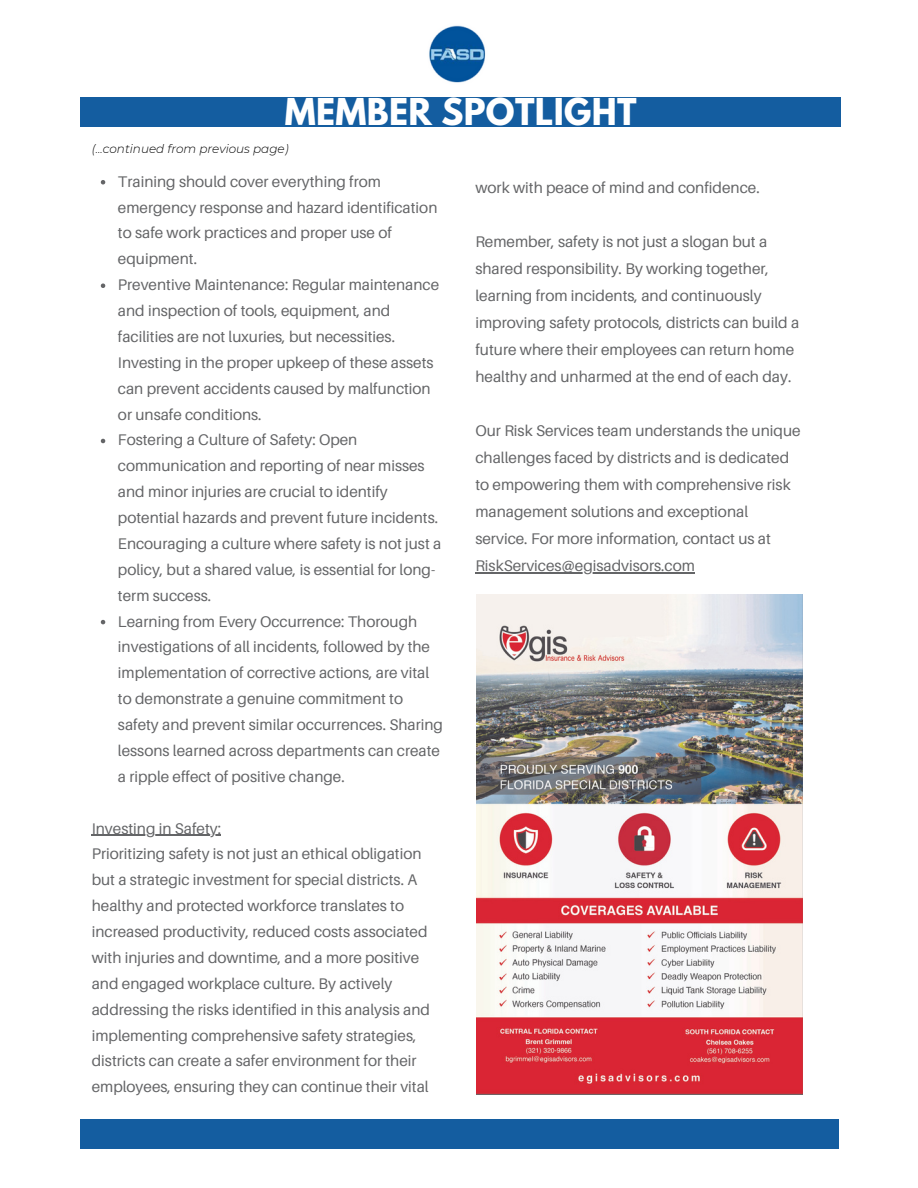
<style>
.page{position:relative;width:918px;height:1188px;background:#fff}
.page>*{position:absolute;margin:0;border:0;box-sizing:border-box;transform-origin:0 0}
.t1{font:700 32.85px "League Spartan";letter-spacing:.01em;color:#fff}
.t2{font:15.45px/25.8px "Aileron";color:#646567}
.t3{font:italic 300 12px "Montserrat";color:#000}
</style>
<div class="page">
<img style="left:429px;top:25px;width:57px;height:58px">
<div style="left:80px;top:97px;width:761px;height:30px;background:#145da0"></div>
<div style="left:81px;top:1119px;width:758px;height:29px;background:#145da0"></div>
<svg style="left:101px;top:180px;width:4px;height:4px"></svg>
<svg style="left:101px;top:283px;width:4px;height:5px"></svg>
<svg style="left:101px;top:439px;width:4px;height:4px"></svg>
<svg style="left:101px;top:620px;width:4px;height:4px"></svg>
<hr style="left:92px;top:835px;width:129px;height:1px;background:#646567">
<hr style="left:475px;top:572px;width:220px;height:1px;background:#646567">
<img style="left:476px;top:594px;width:327px;height:501px">
<h1 class="t1" style="left:285px;top:96px;width:353px">MEMBER SPOTLIGHT</h1>
<p class="t3" style="left:92px;top:141px;width:198px">(...continued from previous page)</p>
<p class="t2" style="left:118px;top:168px;width:327px">Training should cover everything from emergency response and hazard identification to safe work practices and proper use of equipment.<br>Preventive Maintenance: Regular maintenance and inspection of tools, equipment, and facilities are not luxuries, but necessities.<br>Investing in the proper upkeep of these assets can prevent accidents caused by malfunction or unsafe conditions.<br>Fostering a Culture of Safety: Open communication and reporting of near misses and minor injuries are crucial to identify potential hazards and prevent future incidents.<br>Encouraging a culture where safety is not just a policy, but a shared value, is essential for long&shy;term success.<br>Learning from Every Occurrence: Thorough investigations of all incidents, followed by the implementation of corrective actions, are vital to demonstrate a genuine commitment to safety and prevent similar occurrences. Sharing lessons learned across departments can create a ripple effect of positive change.</p>
<p class="t2" style="left:92px;top:815px;width:340px">Investing in Safety:<br>Prioritizing safety is not just an ethical obligation but a strategic investment for special districts. A healthy and protected workforce translates to increased productivity, reduced costs associated with injuries and downtime, and a more positive and engaged workplace culture. By actively addressing the risks identified in this analysis and implementing comprehensive safety strategies, districts can create a safer environment for their employees, ensuring they can continue their vital</p>
<p class="t2" style="left:475px;top:175px;width:286px">work with peace of mind and confidence.</p>
<p class="t2" style="left:475px;top:228px;width:325px;line-height:27px">Remember, safety is not just a slogan but a shared responsibility. By working together, learning from incidents, and continuously improving safety protocols, districts can build a future where their employees can return home healthy and unharmed at the end of each day.</p>
<p class="t2" style="left:475px;top:417px;width:327px;line-height:27px">Our Risk Services team understands the unique challenges faced by districts and is dedicated to empowering them with comprehensive risk management solutions and exceptional service. For more information, contact us at RiskServices@egisadvisors.com</p>
</div>
